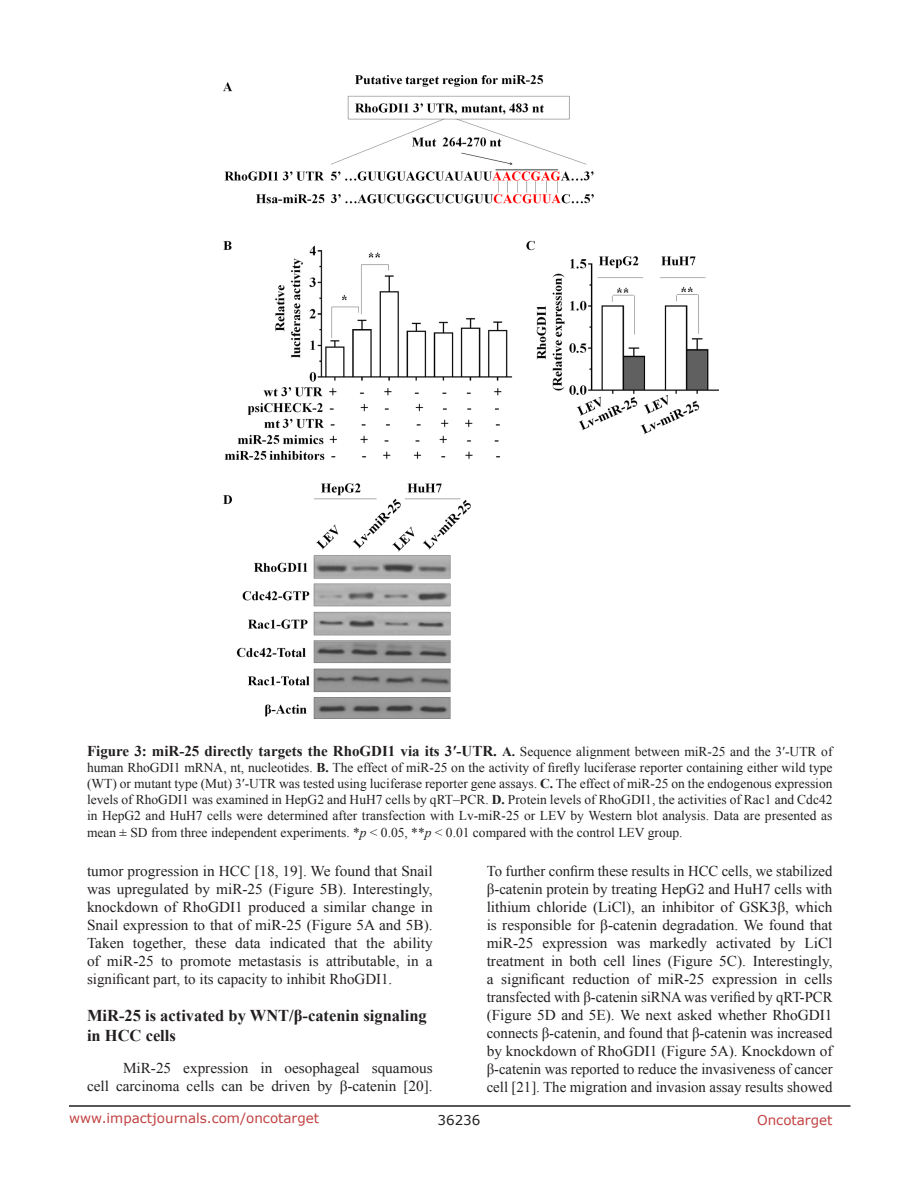
<style>
.page{position:relative;width:918px;height:1188px;background:#fff}
.page>*{position:absolute;margin:0;border:0;box-sizing:border-box;transform-origin:0 0}
.SubHeading{font:700 16.5px/19.8px "Times New Roman";color:#231f20}
.BodyText{font:15px/18px "Times New Roman";color:#231f20;text-align:justify}
.FigureText{font:700 15px "Times New Roman";color:#231f20}
.FigureText-2{font:13.5px/16.2px "Times New Roman";color:#231f20;text-align:justify}
.t1{font:13.5px "Verdana";color:#c24141}
.t2{font:13.5px "Verdana";color:#231f20}
.s1{font-size:13.5px}
.s2{font-weight:400;font-size:13.5px}
.s3{font-weight:700}
.s4{font-style:italic}
</style>
<div class="page">
<hr style="left:69px;top:1105px;width:781px;height:2px;background:#231f20">
<img style="left:224px;top:76px;width:494px;height:642px">
<p class="FigureText" style="left:87px;top:740px;width:747px">Figure 3: miR-25 directly targets the RhoGDI1 via its 3′-UTR. <span class="s1">A.</span> <span class="s2">Sequence alignment between miR-25 and the 3′-UTR of</span></p>
<p class="FigureText-2" style="left:87px;top:759px;width:747px">human RhoGDI1 mRNA, nt, nucleotides. <span class="s3">B.</span> The effect of miR-25 on the activity of firefly luciferase reporter containing either wild type (WT) or mutant type (Mut) 3′-UTR was tested using luciferase reporter gene assays. <span class="s3">C.</span> The effect of miR-25 on the endogenous expression levels of RhoGDI1 was examined in HepG2 and HuH7 cells by qRT–PCR. <span class="s3">D.</span> Protein levels of RhoGDI1, the activities of Rac1 and Cdc42 in HepG2 and HuH7 cells were determined after transfection with Lv-miR-25 or LEV by Western blot analysis. Data are presented as mean ± SD from three independent experiments. *<span class="s4">p</span> &lt; 0.05, **<span class="s4">p</span> &lt; 0.01 compared with the control LEV group.</p>
<p class="BodyText" style="left:87px;top:861px;width:347px">tumor progression in HCC [18, 19]. We found that Snail was upregulated by miR-25 (Figure 5B). Interestingly, knockdown of RhoGDI1 produced a similar change in Snail expression to that of miR-25 (Figure 5A and 5B).<br>Taken together, these data indicated that the ability of miR-25 to promote metastasis is attributable, in a significant part, to its capacity to inhibit RhoGDI1.</p>
<p class="SubHeading" style="left:87px;top:1006px;width:341px">MiR-25 is activated by WNT/β-catenin signaling in HCC cells</p>
<p class="BodyText" style="left:87px;top:1058px;width:347px;text-align:right">MiR-25 expression in oesophageal squamous<br>cell carcinoma cells can be driven by β-catenin [20].</p>
<p class="BodyText" style="left:487px;top:861px;width:347px">To further confirm these results in HCC cells, we stabilized β-catenin protein by treating HepG2 and HuH7 cells with lithium chloride (LiCl), an inhibitor of GSK3β, which is responsible for β-catenin degradation. We found that miR-25 expression was markedly activated by LiCl treatment in both cell lines (Figure 5C). Interestingly, a significant reduction of miR-25 expression in cells transfected with β-catenin siRNA was verified by qRT-PCR (Figure 5D and 5E). We next asked whether RhoGDI1 connects β-catenin, and found that β-catenin was increased by knockdown of RhoGDI1 (Figure 5A). Knockdown of β-catenin was reported to reduce the invasiveness of cancer cell [21]. The migration and invasion assay results showed</p>
<p class="t1" style="left:69px;top:1109px;width:252px">www.impactjournals.com/oncotarget</p>
<p class="t2" style="left:438px;top:1111px;width:44px">36236</p>
<p class="t1" style="left:757px;top:1111px;width:77px">Oncotarget</p>
</div>
